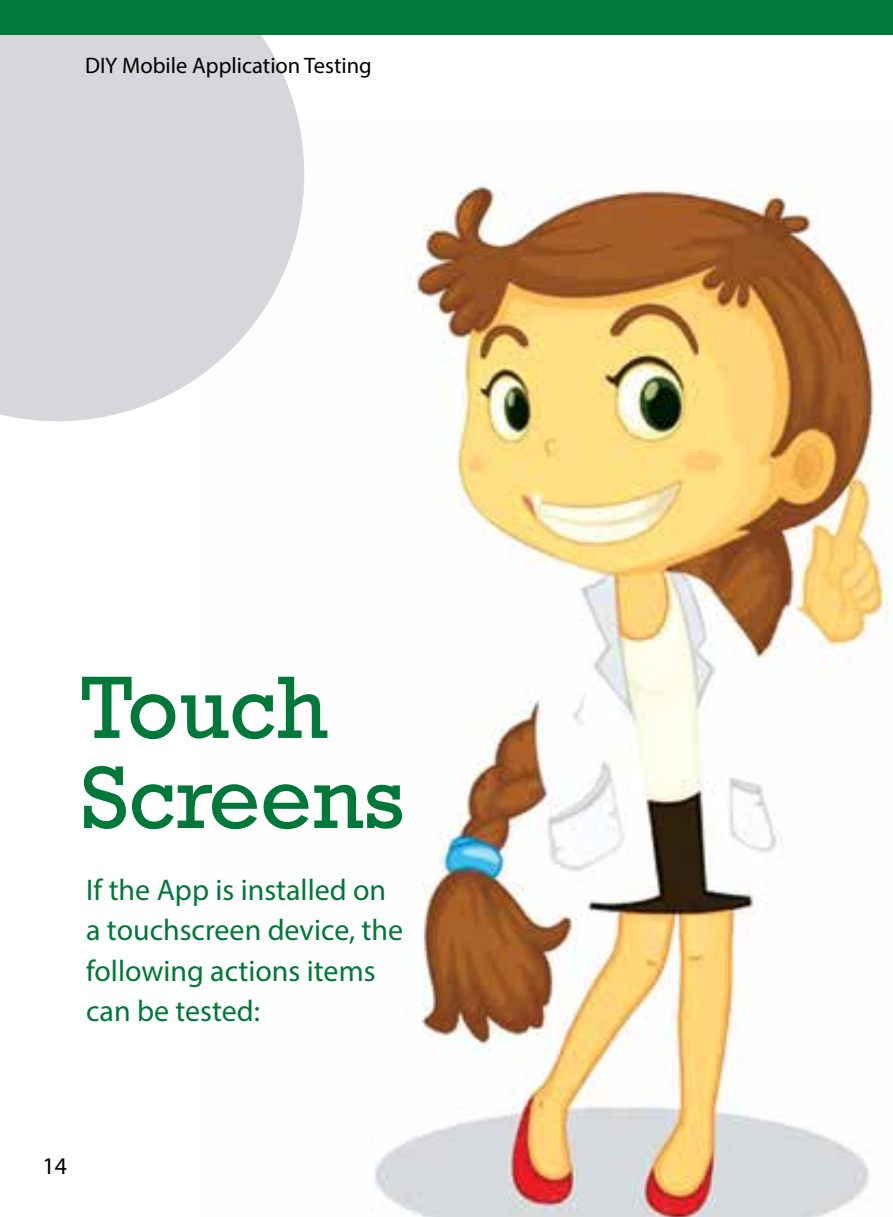
<style>
.page{position:relative;width:893px;height:1217px;background:#fff}
.page>*{position:absolute;margin:0;border:0;box-sizing:border-box;transform-origin:0 0}
.t1{font:90px/90px "Rockwell";color:#007839}
.t2{font:30px/40.5px "Myriad Pro";color:#007839}
.t3{font:24px "Myriad Pro";color:#000}
.t4{font:22.5px "Myriad Pro";color:#000}
</style>
<div class="page">
<img style="left:304px;top:174px;width:585px;height:1042px">
<svg style="left:0;top:34px;width:304px;height:387px;fill:#d6d7da"></svg>
<div style="left:0;top:0;width:893px;height:34px;background:#007839"></div>
<p class="t4" style="left:85px;top:52px;width:288px">DIY Mobile Application Testing</p>
<h1 class="t1" style="left:81px;top:664px;width:325px">Touch<br>Screens</h1>
<p class="t2" style="left:86px;top:868px;width:319px">If the App is installed on a touchscreen device, the following actions items can be tested:</p>
<p class="t3" style="left:43px;top:1151px;width:26px">14</p>
</div>
